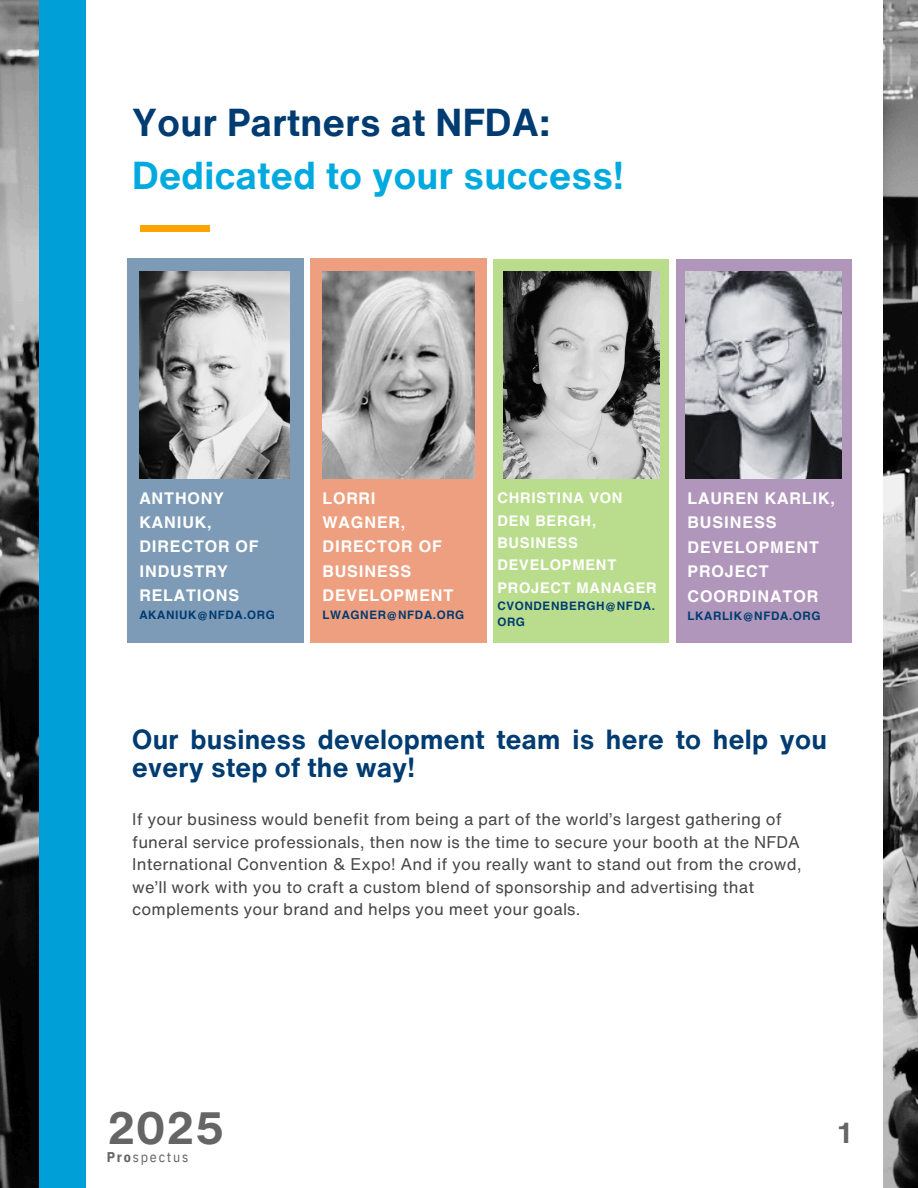
<style>
.page{position:relative;width:918px;height:1188px;background:#fff}
.page>*{position:absolute;margin:0;border:0;box-sizing:border-box;transform-origin:0 0}
.t1{font:700 44.1px "Helvetica Now Text";color:#656565}
.t2{font:700 37.95px/52.9px "Helvetica Now Text";letter-spacing:.01em;color:#00aadf}
.t3{font:700 28.2px "Helvetica Now Text";color:#656565}
.t4{font:700 27px/28.2px "Helvetica Now Text";letter-spacing:.01em;color:#003c71}
.t5{font:16.5px/22.5px "Helvetica Now Text";letter-spacing:.01em;color:#464646}
.t6{font:700 16.2px/24.3px "Helvetica World";letter-spacing:.055em;color:#fff}
.t7{font:700 14.7px/22.5px "Helvetica World";letter-spacing:.055em;color:#fff}
.t8{font:14.1px "IBM Plex Sans Cond";letter-spacing:.125em;color:#656565}
.t9{font:700 11.7px/15.6px "Helvetica World";letter-spacing:.055em;color:#003c71}
.s1{color:#003c71}
.s2{font-weight:700}
</style>
<div class="page">
<img style="left:0;top:0;width:918px;height:1188px">
<div style="left:39px;top:0;width:843px;height:1188px;background:#fff"></div>
<div style="left:39px;top:0;width:46px;height:1188px;background:#009fd7"></div>
<div style="left:140px;top:225px;width:69px;height:7px;background:#ffa300"></div>
<div style="left:127px;top:258px;width:176px;height:385px;background:#7d9bb6"></div>
<img style="left:140px;top:271px;width:149px;height:207px">
<div style="left:310px;top:258px;width:177px;height:385px;background:#ed9f7f"></div>
<div style="left:494px;top:259px;width:175px;height:384px;background:#badd8d"></div>
<div style="left:676px;top:259px;width:176px;height:384px;background:#b096ba"></div>
<img style="left:323px;top:271px;width:151px;height:207px">
<img style="left:503px;top:271px;width:156px;height:207px">
<img style="left:686px;top:271px;width:156px;height:207px">
<p class="t2" style="left:132px;top:95px;width:493px"><span class="s1">Your Partners at NFDA:<br></span>Dedicated to your success!</p>
<p class="t6" style="left:139px;top:484px;width:121px">ANTHONY<br>KANIUK,<br>DIRECTOR OF<br>INDUSTRY<br>RELATIONS</p>
<p class="t9" style="left:139px;top:606px;width:137px">AKANIUK@NFDA.ORG</p>
<p class="t6" style="left:323px;top:484px;width:132px">LORRI<br>WAGNER,<br>DIRECTOR OF<br>BUSINESS<br>DEVELOPMENT</p>
<p class="t9" style="left:323px;top:606px;width:143px">LWAGNER@NFDA.ORG</p>
<h5 class="t7" style="left:497px;top:485px;width:161px">CHRISTINA VON<br>DEN BERGH,<br>BUSINESS<br>DEVELOPMENT<br>PROJECT MANAGER</h5>
<h5 class="t9" style="left:497px;top:597px;width:159px">CVONDENBERGH@NFDA.<br>ORG</h5>
<p class="t6" style="left:688px;top:484px;width:149px">LAUREN KARLIK,<br>BUSINESS<br>DEVELOPMENT<br>PROJECT<br>COORDINATOR</p>
<p class="t9" style="left:688px;top:607px;width:135px">LKARLIK@NFDA.ORG</p>
<p class="t4" style="left:132px;top:725px;width:696px">Our business development team is here to help you every step of the way!</p>
<h1 class="t5" style="left:132px;top:808px;width:671px">If your business would benefit from being a part of the world’s largest gathering of funeral service professionals, then now is the time to secure your booth at the NFDA International Convention &amp; Expo! And if you really want to stand out from the crowd, we’ll work with you to craft a custom blend of sponsorship and advertising that complements your brand and helps you meet your goals.</h1>
<h3 class="t1" style="left:107px;top:1095px;width:119px">2025</h3>
<p class="t8" style="left:107px;top:1148px;width:83px"><span class="s2">Pro</span>spectus</p>
<h3 class="t3" style="left:838px;top:1112px;width:14px">1</h3>
</div>
